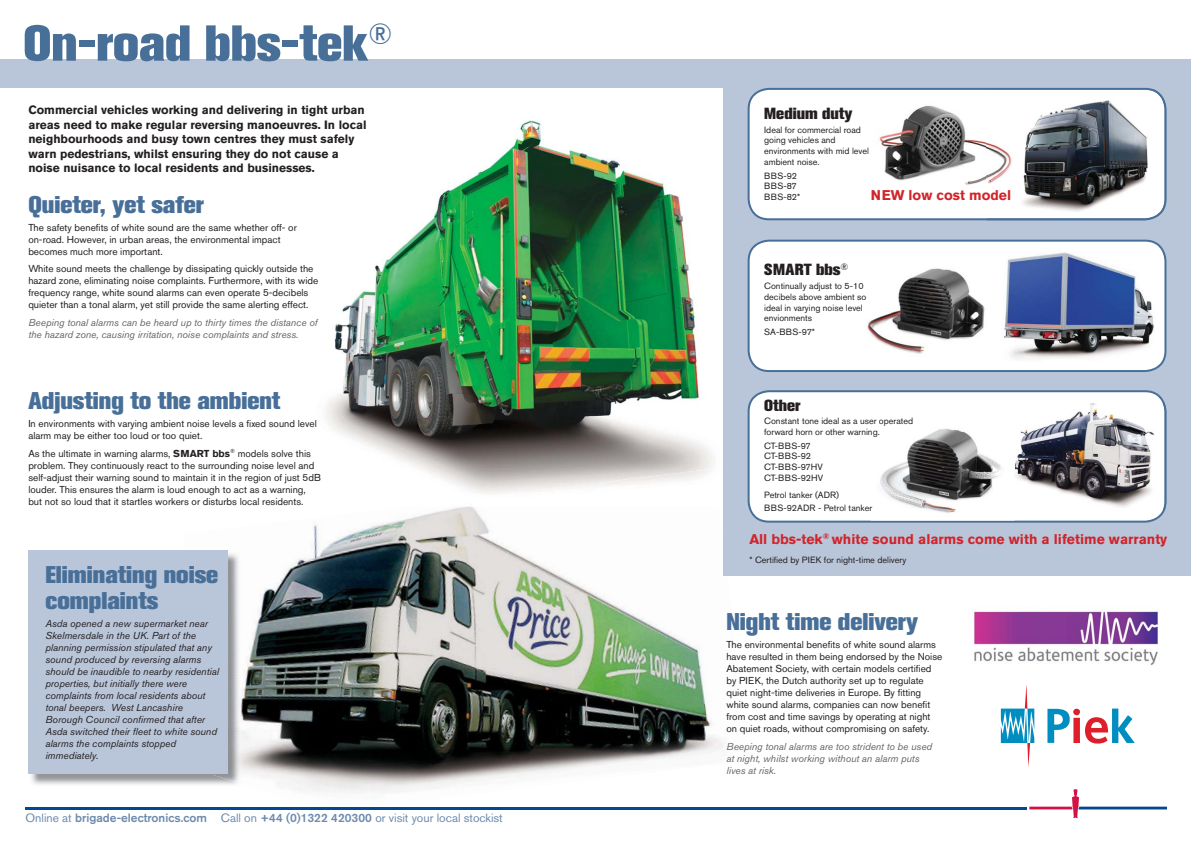
<style>
.page{position:relative;width:1191px;height:842px;background:#fff}
.page>*{position:absolute;margin:0;border:0;box-sizing:border-box;transform-origin:0 0}
.t1{font:800 50px "Akzidenz Grotesk BE";color:#486f98}
.t2{font:800 24px/26px "Akzidenz Grotesk BE";color:#486f98}
.t3{font:800 16px "Akzidenz Grotesk BE";color:#231f20}
.t4{font:700 14px "Akzidenz Grotesk BE";color:#d2232a}
.t5{font:700 12px/14.4px "Akzidenz Grotesk BE";color:#231f20}
.t6{font:500 12px "Akzidenz Grotesk BE";color:#6c8aae}
.t7{font:10px/12px "Akzidenz Grotesk BE";color:#231f20}
.t8{font:italic 10px/12px "Akzidenz Grotesk BE";color:#231f20}
.t9{font:italic 10px/12px "Akzidenz Grotesk BE";color:#636466}
.t10{font:9px/10.8px "Akzidenz Grotesk BE";color:#231f20}
.t11{font:9px/10.8px "Akzidenz Grotesk BE";letter-spacing:.04em;color:#231f20}
.s1{font-weight:700}
.s2{font-weight:400}
</style>
<div class="page">
<img style="left:326px;top:120px;width:387px;height:349px">
<img style="left:183px;top:507px;width:567px;height:286px">
<div style="left:25px;top:806px;width:1002px;height:4px;border:1px solid #fff"></div>
<hr style="left:26px;top:807px;width:1000px;height:2px;background:#004990">
<svg style="left:1029px;top:789px;width:138px;height:29px"></svg>
<img style="left:31px;top:774px;width:210px;height:12px">
<img style="left:186px;top:552px;width:55px;height:232px">
<div style="left:28px;top:551px;width:200px;height:223px;background:#b9c5d9"></div>
<img style="left:973px;top:610px;width:187px;height:55px">
<div style="left:0;top:60px;width:1191px;height:28px;background:#b9c5d9"></div>
<div style="left:723px;top:74px;width:468px;height:501px;background:#b9c5d9"></div>
<svg style="left:747px;top:88px;width:405px;height:132px;background:#f2f4f7"></svg>
<svg style="left:747px;top:240px;width:419px;height:132px;background:#eff3f6"></svg>
<svg style="left:747px;top:390px;width:418px;height:133px;background:#eff2f6"></svg>
<img style="left:859px;top:265px;width:132px;height:93px">
<svg style="left:859px;top:282px;width:7px;height:31px"></svg>
<img style="left:1166px;top:105px;width:1px;height:98px">
<img style="left:986px;top:89px;width:180px;height:131px">
<img style="left:1005px;top:402px;width:162px;height:108px">
<img style="left:1162px;top:402px;width:4px;height:108px">
<img style="left:870px;top:420px;width:144px;height:101px">
<img style="left:870px;top:420px;width:43px;height:6px">
<svg style="left:870px;top:429px;width:9px;height:8px"></svg>
<svg style="left:870px;top:505px;width:2px;height:6px"></svg>
<img style="left:1005px;top:420px;width:9px;height:90px">
<svg style="left:1047px;top:708px;width:87px;height:36px"></svg>
<svg style="left:1000px;top:685px;width:34px;height:82px"></svg>
<img style="left:1001px;top:248px;width:156px;height:116px">
<img style="left:867px;top:92px;width:155px;height:102px">
<svg style="left:867px;top:148px;width:2px;height:6px"></svg>
<h1 class="t1" style="left:23px;top:25px;width:371px">On-road bbs-tek<sup>®</sup></h1>
<p class="t5" style="left:28px;top:104px;width:340px">Commercial vehicles working and delivering in tight urban areas need to make regular reversing manoeuvres. In local neighbourhoods and busy town centres they must safely warn pedestrians, whilst ensuring they do not cause a noise nuisance to local residents and businesses.</p>
<h2 class="t2" style="left:28px;top:194px;width:177px">Quieter, yet safer</h2>
<p class="t7" style="left:28px;top:222px;width:270px">The safety benefits of white sound are the same whether off- or on-road. However, in urban areas, the environmental impact becomes much more important.</p>
<p class="t7" style="left:28px;top:264px;width:291px">White sound meets the challenge by dissipating quickly outside the hazard zone, eliminating noise complaints. Furthermore, with its wide frequency range, white sound alarms can even operate 5-decibels quieter than a tonal alarm, yet still provide the same alerting effect.</p>
<p class="t9" style="left:28px;top:318px;width:291px">Beeping tonal alarms can be heard up to thirty times the distance of the hazard zone, causing irritation, noise complaints and stress.</p>
<h2 class="t2" style="left:28px;top:390px;width:254px">Adjusting to the ambient</h2>
<p class="t7" style="left:28px;top:419px;width:290px">In environments with varying ambient noise levels a fixed sound level alarm may be either too loud or too quiet.</p>
<p class="t7" style="left:28px;top:448px;width:294px">As the ultimate in warning alarms, <span class="s1">SMART bbs</span><sup>®</sup> models solve this problem. They continuously react to the surrounding noise level and self-adjust their warning sound to maintain it in the region of just 5dB louder. This ensures the alarm is loud enough to act as a warning, but not so loud that it startles workers or disturbs local residents.</p>
<h2 class="t2" style="left:45px;top:564px;width:174px">Eliminating noise complaints</h2>
<p class="t8" style="left:45px;top:619px;width:175px">Asda opened a new supermarket near Skelmersdale in the UK. Part of the planning permission stipulated that any sound produced by reversing alarms should be inaudible to nearby residential properties, but initially there were complaints from local residents about tonal beepers. West Lancashire Borough Council confirmed that after Asda switched their fleet to white sound alarms the complaints stopped immediately.</p>
<p class="t6" style="left:26px;top:813px;width:479px"><span class="s2">Online at</span> brigade-electronics.com <span class="s2">Call on</span> +44 (0)1322 420300 <span class="s2">or visit your local stockist</span></p>
<h3 class="t3" style="left:764px;top:108px;width:90px">Medium duty</h3>
<p class="t10" style="left:764px;top:125px;width:106px">Ideal for commercial road going vehicles and environments with mid level ambient noise.</p>
<p class="t11" style="left:764px;top:171px;width:38px">BBS-92<br>BBS-87<br>BBS-82*</p>
<h3 class="t4" style="left:871px;top:190px;width:142px">NEW low cost model</h3>
<h3 class="t3" style="left:764px;top:264px;width:86px">SMART bbs<sup>®</sup></h3>
<p class="t10" style="left:764px;top:281px;width:104px">Continually adjust to 5-10 decibels above ambient so ideal in varying noise level envionments</p>
<p class="t10" style="left:764px;top:327px;width:52px">SA-BBS-97*</p>
<h3 class="t3" style="left:764px;top:399px;width:38px">Other</h3>
<p class="t10" style="left:764px;top:417px;width:151px">Constant tone ideal as a user operated forward horn or other warning.</p>
<p class="t10" style="left:764px;top:441px;width:60px">CT-BBS-97<br>CT-BBS-92<br>CT-BBS-97HV<br>CT-BBS-92HV</p>
<p class="t10" style="left:764px;top:488px;width:109px;line-height:13.6px">Petrol tanker (ADR)<br>BBS-92ADR - Petrol tanker</p>
<h3 class="t4" style="left:749px;top:534px;width:419px">All bbs-tek<sup>®</sup> white sound alarms come with a lifetime warranty</h3>
<p class="t10" style="left:749px;top:555px;width:158px">* Certified by PIEK for night-time delivery</p>
<h2 class="t2" style="left:726px;top:611px;width:193px">Night time delivery</h2>
<p class="t7" style="left:726px;top:640px;width:217px">The environmental benefits of white sound alarms have resulted in them being endorsed by the Noise Abatement Society, with certain models certified by PIEK, the Dutch authority set up to regulate quiet night-time deliveries in Europe. By fitting white sound alarms, companies can now benefit from cost and time savings by operating at night on quiet roads, without compromising on safety.</p>
<p class="t9" style="left:726px;top:741px;width:207px">Beeping tonal alarms are too strident to be used at night, whilst working without an alarm puts lives at risk.</p>
</div>
